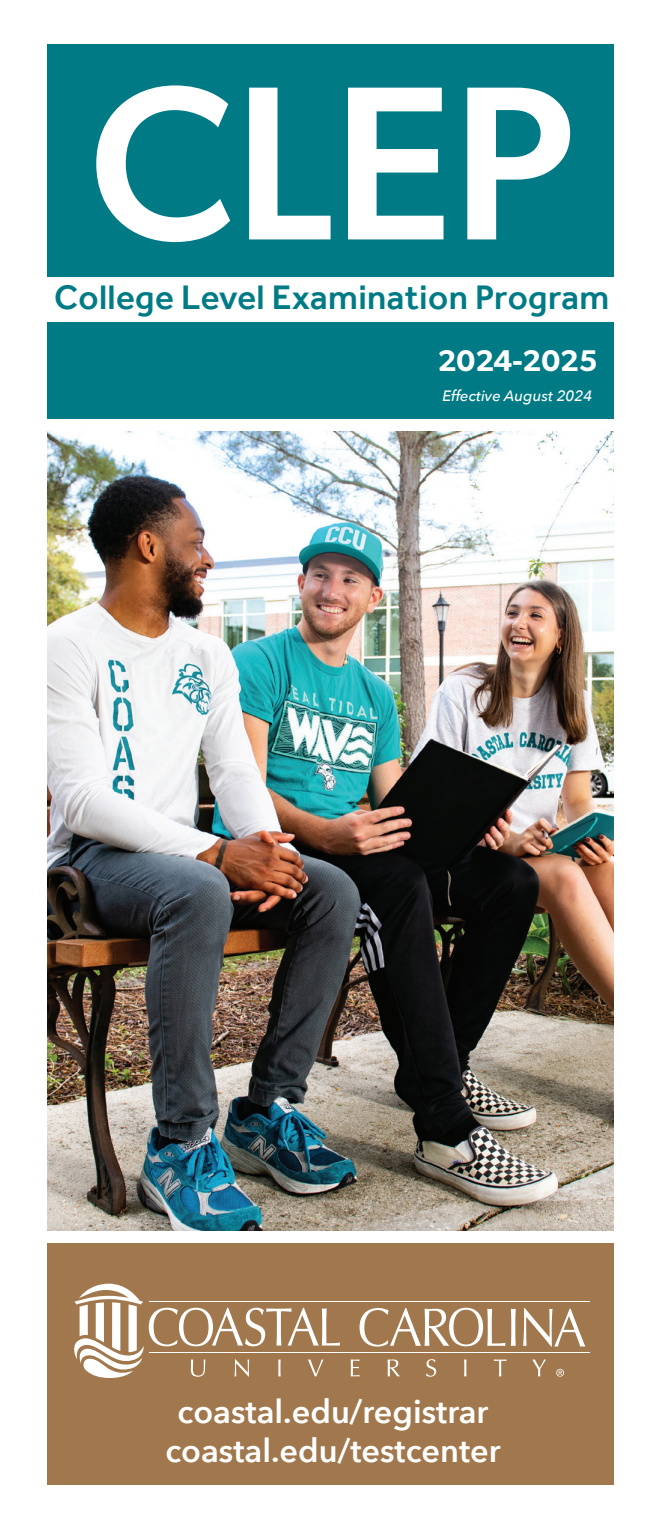
<style>
.page{position:relative;width:660px;height:1530px;background:#fff}
.page>*{position:absolute;margin:0;border:0;box-sizing:border-box;transform-origin:0 0}
.t1{font:500 220px "Gibson";color:#fff}
.t2{font:500 35px "Effra";letter-spacing:.01em;color:#007b85}
.t3{font:600 32.5px/39px "Avenir Next";color:#fff;text-align:center}
.t4{font:600 30px "Gibson";color:#fff}
.t5{font:italic 500 15px "Avenir Next";color:#fff}
</style>
<div class="page">
<img style="left:47px;top:431px;width:567px;height:785px">
<div style="left:29px;top:21px;width:611px;height:404px;background:#007b85"></div>
<div style="left:0;top:1216px;width:659px;height:314px;background:#231f20;opacity:.19"></div>
<div style="left:0;top:278px;width:659px;height:44px;background:#fff"></div>
<div style="left:33px;top:1237px;width:607px;height:269px;background:#a1784d"></div>
<div style="left:614px;top:0;width:45px;height:1530px;background:#fff"></div>
<div style="left:1px;top:0;width:658px;height:43px;background:#fff"></div>
<div style="left:0;top:1485px;width:659px;height:45px;background:#fff"></div>
<div style="left:0;top:0;width:47px;height:1529px;background:#fff"></div>
<svg style="left:350px;top:1360px;width:9px;height:16px"></svg>
<svg style="left:387px;top:1360px;width:13px;height:16px"></svg>
<svg style="left:426px;top:1359px;width:10px;height:18px"></svg>
<svg style="left:464px;top:1360px;width:2px;height:16px"></svg>
<svg style="left:493px;top:1360px;width:13px;height:16px"></svg>
<svg style="left:532px;top:1360px;width:14px;height:16px"></svg>
<svg style="left:523px;top:1308px;width:62px;height:39px"></svg>
<svg style="left:359px;top:1308px;width:156px;height:39px"></svg>
<hr style="left:149px;top:1352px;width:440px;height:1px;background:#fff">
<hr style="left:149px;top:1301px;width:440px;height:1px;background:#fff">
<svg style="left:74px;top:1284px;width:266px;height:94px"></svg>
<svg style="left:556px;top:1369px;width:7px;height:8px"></svg>
<div style="left:33px;top:419px;width:597px;height:12px;background:#fff"></div>
<div style="left:36px;top:1231px;width:597px;height:12px;background:#fff"></div>
<h1 class="t1" style="left:89px;top:32px;width:486px">CLEP</h1>
<p class="t2" style="left:54px;top:276px;width:556px">College Level Examination Program</p>
<p class="t4" style="left:437px;top:342px;width:161px">2024-2025</p>
<p class="t5" style="left:442px;top:383px;width:151px">Effective August 2024</p>
<p class="t3" style="left:165px;top:1391px;width:337px">coastal.edu/registrar coastal.edu/testcenter</p>
</div>
